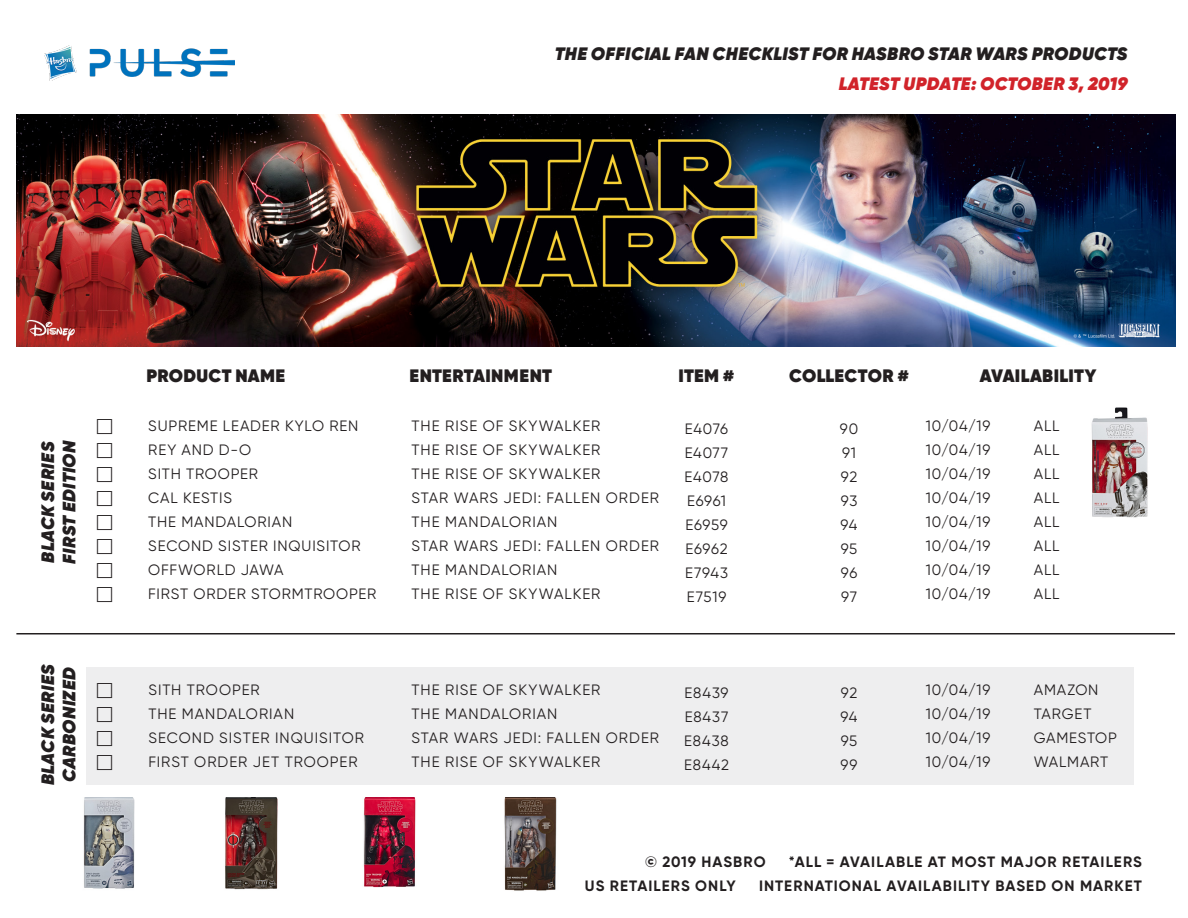
<style>
.page{position:relative;width:1188px;height:918px;background:#fff}
.page>*{position:absolute;margin:0;border:0;box-sizing:border-box;transform-origin:0 0}
.t1{font:italic 800 18px "Gilroy";letter-spacing:.02em;color:#231f20}
.t2{font:800 18px "Gilroy";letter-spacing:.015em;color:#231f20}
.t3{font:italic 800 18px "Gilroy";letter-spacing:.01em;color:#d1232a}
.t4{font:15px "Gilroy";letter-spacing:.06em;color:#231f20}
.t5{font:700 15px "Gilroy";letter-spacing:.065em;color:#231f20}
.t6{font:15px "Gilroy";letter-spacing:.04em;color:#231f20}
</style>
<div class="page">
<img style="left:1091px;top:407px;width:57px;height:111px">
<div style="left:86px;top:667px;width:1047px;height:117px;background:#eeeeef"></div>
<img style="left:16px;top:115px;width:1159px;height:232px">
<img style="left:44px;top:46px;width:191px;height:35px">
<hr style="left:16px;top:633px;width:1159px;height:1px;background:#231f20">
<img style="left:83px;top:797px;width:474px;height:94px">
<p class="t1" style="left:555px;top:42px;width:574px">THE OFFICIAL FAN CHECKLIST FOR HASBRO STAR WARS PRODUCTS</p>
<p class="t3" style="left:839px;top:72px;width:290px">LATEST UPDATE: OCTOBER 3, 2019</p>
<p class="t1" style="left:36px;top:563px;width:123px;rotate:-90deg">BLACK SERIES</p>
<p class="t1" style="left:58px;top:564px;width:125px;rotate:-90deg">FIRST EDITION</p>
<p class="t1" style="left:36px;top:785px;width:123px;rotate:-90deg">BLACK SERIES</p>
<p class="t1" style="left:58px;top:782px;width:117px;rotate:-90deg">CARBONIZED</p>
<p class="t2" style="left:146px;top:364px;width:140px">PRODUCT NAME</p>
<p class="t2" style="left:410px;top:364px;width:144px">ENTERTAINMENT</p>
<p class="t4" style="left:148px;top:417px;width:212px">SUPREME LEADER KYLO REN</p>
<p class="t4" style="left:148px;top:441px;width:105px">REY AND D-O</p>
<p class="t4" style="left:148px;top:465px;width:111px">SITH TROOPER</p>
<p class="t4" style="left:148px;top:489px;width:85px">CAL KESTIS</p>
<p class="t4" style="left:148px;top:513px;width:145px">THE MANDALORIAN</p>
<p class="t4" style="left:148px;top:537px;width:214px">SECOND SISTER INQUISITOR</p>
<p class="t4" style="left:148px;top:561px;width:137px">OFFWORLD JAWA</p>
<p class="t4" style="left:148px;top:585px;width:230px">FIRST ORDER STORMTROOPER</p>
<p class="t4" style="left:412px;top:417px;width:190px">THE RISE OF SKYWALKER</p>
<p class="t4" style="left:412px;top:441px;width:190px">THE RISE OF SKYWALKER</p>
<p class="t4" style="left:412px;top:465px;width:190px">THE RISE OF SKYWALKER</p>
<p class="t4" style="left:412px;top:489px;width:249px">STAR WARS JEDI: FALLEN ORDER</p>
<p class="t4" style="left:412px;top:513px;width:147px">THE MANDALORIAN</p>
<p class="t4" style="left:412px;top:537px;width:249px">STAR WARS JEDI: FALLEN ORDER</p>
<p class="t4" style="left:412px;top:561px;width:147px">THE MANDALORIAN</p>
<p class="t4" style="left:412px;top:585px;width:190px">THE RISE OF SKYWALKER</p>
<p class="t2" style="left:679px;top:364px;width:57px">ITEM #</p>
<p class="t4" style="left:685px;top:420px;width:45px">E4076</p>
<p class="t4" style="left:685px;top:444px;width:45px">E4077</p>
<p class="t4" style="left:685px;top:468px;width:45px">E4078</p>
<p class="t4" style="left:687px;top:492px;width:40px">E6961</p>
<p class="t4" style="left:685px;top:516px;width:44px">E6959</p>
<p class="t4" style="left:685px;top:540px;width:44px">E6962</p>
<p class="t4" style="left:685px;top:564px;width:44px">E7943</p>
<p class="t4" style="left:687px;top:588px;width:41px">E7519</p>
<p class="t4" style="left:148px;top:681px;width:113px">SITH TROOPER</p>
<p class="t4" style="left:148px;top:705px;width:147px">THE MANDALORIAN</p>
<p class="t4" style="left:148px;top:729px;width:217px">SECOND SISTER INQUISITOR</p>
<p class="t4" style="left:148px;top:753px;width:211px">FIRST ORDER JET TROOPER</p>
<p class="t4" style="left:412px;top:681px;width:190px">THE RISE OF SKYWALKER</p>
<p class="t4" style="left:412px;top:705px;width:147px">THE MANDALORIAN</p>
<p class="t4" style="left:412px;top:729px;width:249px">STAR WARS JEDI: FALLEN ORDER</p>
<p class="t4" style="left:412px;top:753px;width:190px">THE RISE OF SKYWALKER</p>
<p class="t4" style="left:685px;top:684px;width:46px">E8439</p>
<p class="t4" style="left:685px;top:708px;width:45px">E8437</p>
<p class="t4" style="left:684px;top:732px;width:46px">E8438</p>
<p class="t4" style="left:684px;top:756px;width:46px">E8442</p>
<p class="t2" style="left:789px;top:364px;width:121px">COLLECTOR #</p>
<p class="t4" style="left:840px;top:420px;width:20px">90</p>
<p class="t4" style="left:842px;top:444px;width:15px">91</p>
<p class="t4" style="left:841px;top:468px;width:18px">92</p>
<p class="t4" style="left:841px;top:492px;width:18px">93</p>
<p class="t4" style="left:841px;top:516px;width:18px">94</p>
<p class="t4" style="left:841px;top:540px;width:18px">95</p>
<p class="t4" style="left:841px;top:564px;width:18px">96</p>
<p class="t4" style="left:841px;top:588px;width:18px">97</p>
<p class="t2" style="left:980px;top:364px;width:118px">AVAILABILITY</p>
<p class="t4" style="left:926px;top:417px;width:66px">10/04/19</p>
<p class="t4" style="left:1034px;top:417px;width:27px">ALL</p>
<p class="t4" style="left:926px;top:441px;width:66px">10/04/19</p>
<p class="t4" style="left:1034px;top:441px;width:27px">ALL</p>
<p class="t4" style="left:926px;top:465px;width:66px">10/04/19</p>
<p class="t4" style="left:1034px;top:465px;width:27px">ALL</p>
<p class="t4" style="left:926px;top:489px;width:66px">10/04/19</p>
<p class="t4" style="left:1034px;top:489px;width:27px">ALL</p>
<p class="t4" style="left:926px;top:513px;width:66px">10/04/19</p>
<p class="t4" style="left:1034px;top:513px;width:27px">ALL</p>
<p class="t4" style="left:926px;top:537px;width:66px">10/04/19</p>
<p class="t4" style="left:1034px;top:537px;width:27px">ALL</p>
<p class="t4" style="left:926px;top:561px;width:66px">10/04/19</p>
<p class="t4" style="left:1034px;top:561px;width:27px">ALL</p>
<p class="t4" style="left:926px;top:585px;width:66px">10/04/19</p>
<p class="t4" style="left:1034px;top:585px;width:27px">ALL</p>
<p class="t4" style="left:841px;top:684px;width:18px">92</p>
<p class="t4" style="left:841px;top:708px;width:18px">94</p>
<p class="t4" style="left:841px;top:732px;width:18px">95</p>
<p class="t4" style="left:841px;top:756px;width:18px">99</p>
<p class="t4" style="left:926px;top:681px;width:66px">10/04/19</p>
<p class="t4" style="left:1034px;top:681px;width:66px">AMAZON</p>
<p class="t4" style="left:926px;top:705px;width:66px">10/04/19</p>
<p class="t4" style="left:1034px;top:705px;width:59px">TARGET</p>
<p class="t4" style="left:926px;top:729px;width:66px">10/04/19</p>
<p class="t6" style="left:1034px;top:729px;width:85px">GAMESTOP</p>
<p class="t4" style="left:926px;top:753px;width:66px">10/04/19</p>
<p class="t4" style="left:1034px;top:753px;width:76px">WALMART</p>
<p class="t5" style="left:645px;top:853px;width:122px">© 2019 HASBRO</p>
<p class="t5" style="left:789px;top:853px;width:355px">*ALL = AVAILABLE AT MOST MAJOR RETAILERS</p>
<p class="t5" style="left:585px;top:877px;width:152px">US RETAILERS ONLY</p>
<p class="t5" style="left:759px;top:877px;width:384px">INTERNATIONAL AVAILABILITY BASED ON MARKET</p>
</div>
